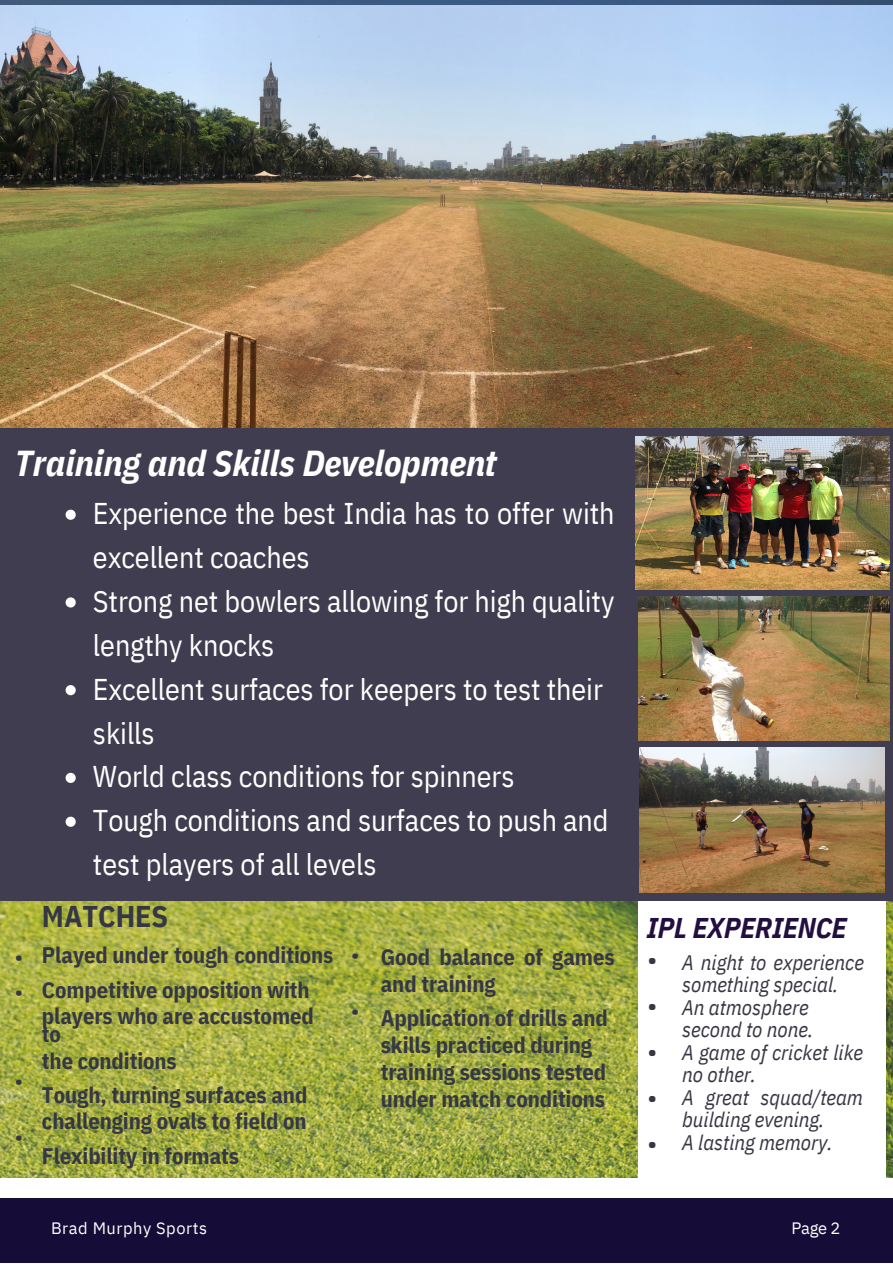
<style>
.page{position:relative;width:893px;height:1264px;background:#fff}
.page>*{position:absolute;margin:0;border:0;box-sizing:border-box;transform-origin:0 0}
.t1{font:italic 700 36px "IBM Plex Sans Cond";letter-spacing:-.005em;color:#fff}
.t2{font:30px/43.8px "IBM Plex Sans Cond";letter-spacing:-.005em;color:#fff}
.t3{font:700 30px "IBM Plex Sans Cond";letter-spacing:-.005em;color:#363744}
.t4{font:italic 700 28.5px "IBM Plex Sans Cond";letter-spacing:-.005em;color:#220f3f}
.t5{font:26.25px/46px "IBM Plex Sans";color:#363744;text-align:justify}
.t6{font:700 22.5px/34.8px "IBM Plex Sans Cond";letter-spacing:-.005em;color:#363744}
.t7{font:22.5px/34.8px "IBM Plex Sans";color:#363744}
.t8{font:italic 21px/22.5px "IBM Plex Sans Cond";letter-spacing:-.005em;color:#363744}
.t9{font:16.5px "IBM Plex Sans";letter-spacing:.03em;color:#fff}
</style>
<div class="page">
<div style="left:0;top:1198px;width:892px;height:64px;background:#150d37"></div>
<img style="left:0;top:901px;width:892px;height:276px">
<div style="left:0;top:412px;width:892px;height:489px;background:#413d50"></div>
<img style="left:638px;top:596px;width:251px;height:144px">
<img style="left:639px;top:747px;width:245px;height:145px">
<div style="left:638px;top:901px;width:247px;height:276px;background:#fff"></div>
<img style="left:635px;top:436px;width:254px;height:153px">
<img style="left:1px;top:5px;width:891px;height:423px">
<svg style="left:66px;top:509px;width:10px;height:11px"></svg>
<svg style="left:66px;top:597px;width:10px;height:10px"></svg>
<svg style="left:66px;top:685px;width:10px;height:10px"></svg>
<svg style="left:66px;top:772px;width:10px;height:11px"></svg>
<svg style="left:66px;top:816px;width:10px;height:10px"></svg>
<p class="t1" style="left:15px;top:439px;width:483px">Training and Skills Development</p>
<p class="t2" style="left:93px;top:491px;width:523px">Experience the best India has to offer with excellent coaches</p>
<p class="t2" style="left:93px;top:579px;width:523px">Strong net bowlers allowing for high quality lengthy knocks</p>
<p class="t2" style="left:93px;top:666px;width:511px">Excellent surfaces for keepers to test their skills</p>
<p class="t2" style="left:93px;top:754px;width:423px">World class conditions for spinners</p>
<p class="t2" style="left:93px;top:798px;width:517px">Tough conditions and surfaces to push and test players of all levels</p>
<p class="t3" style="left:42px;top:896px;width:128px">MATCHES</p>
<p class="t7" style="left:15px;top:939px;width:10px">• •</p>
<p class="t7" style="left:15px;top:1062px;width:10px">•</p>
<p class="t7" style="left:15px;top:1118px;width:10px">•</p>
<p class="t6" style="left:42px;top:937px;width:293px">Played under tough conditions<br>Competitive opposition with</p>
<p class="t6" style="left:42px;top:1006px;width:273px;line-height:18px">players who are accustomed to</p>
<p class="t6" style="left:42px;top:1042px;width:136px">the conditions</p>
<p class="t6" style="left:42px;top:1077px;width:267px">Tough, turning surfaces and</p>
<p class="t6" style="left:42px;top:1103px;width:266px">challenging ovals to field on</p>
<p class="t6" style="left:42px;top:1138px;width:198px">Flexibility in formats</p>
<p class="t7" style="left:351px;top:937px;width:10px">•</p>
<p class="t7" style="left:351px;top:993px;width:10px">•</p>
<p class="t6" style="left:381px;top:942px;width:235px;line-height:27px">Good balance of games and training</p>
<p class="t6" style="left:381px;top:1000px;width:229px">Application of drills and</p>
<p class="t6" style="left:381px;top:1027px;width:213px">skills practiced during</p>
<p class="t6" style="left:381px;top:1054px;width:227px">training sessions tested</p>
<p class="t6" style="left:381px;top:1081px;width:226px">under match conditions</p>
<p class="t4" style="left:646px;top:908px;width:201px">IPL EXPERIENCE</p>
<p class="t5" style="left:647px;top:935px;width:12px">• • • • •</p>
<p class="t8" style="left:682px;top:950px;width:183px">A night to experience something special.</p>
<p class="t8" style="left:682px;top:995px;width:132px">An atmosphere second to none.</p>
<p class="t8" style="left:682px;top:1040px;width:182px">A game of cricket like no other.</p>
<p class="t8" style="left:682px;top:1085px;width:182px">A great squad/team building evening.</p>
<p class="t8" style="left:682px;top:1130px;width:152px">A lasting memory.</p>
<p class="t9" style="left:51px;top:1217px;width:157px">Brad Murphy Sports</p>
<p class="t9" style="left:791px;top:1217px;width:50px">Page 2</p>
</div>
